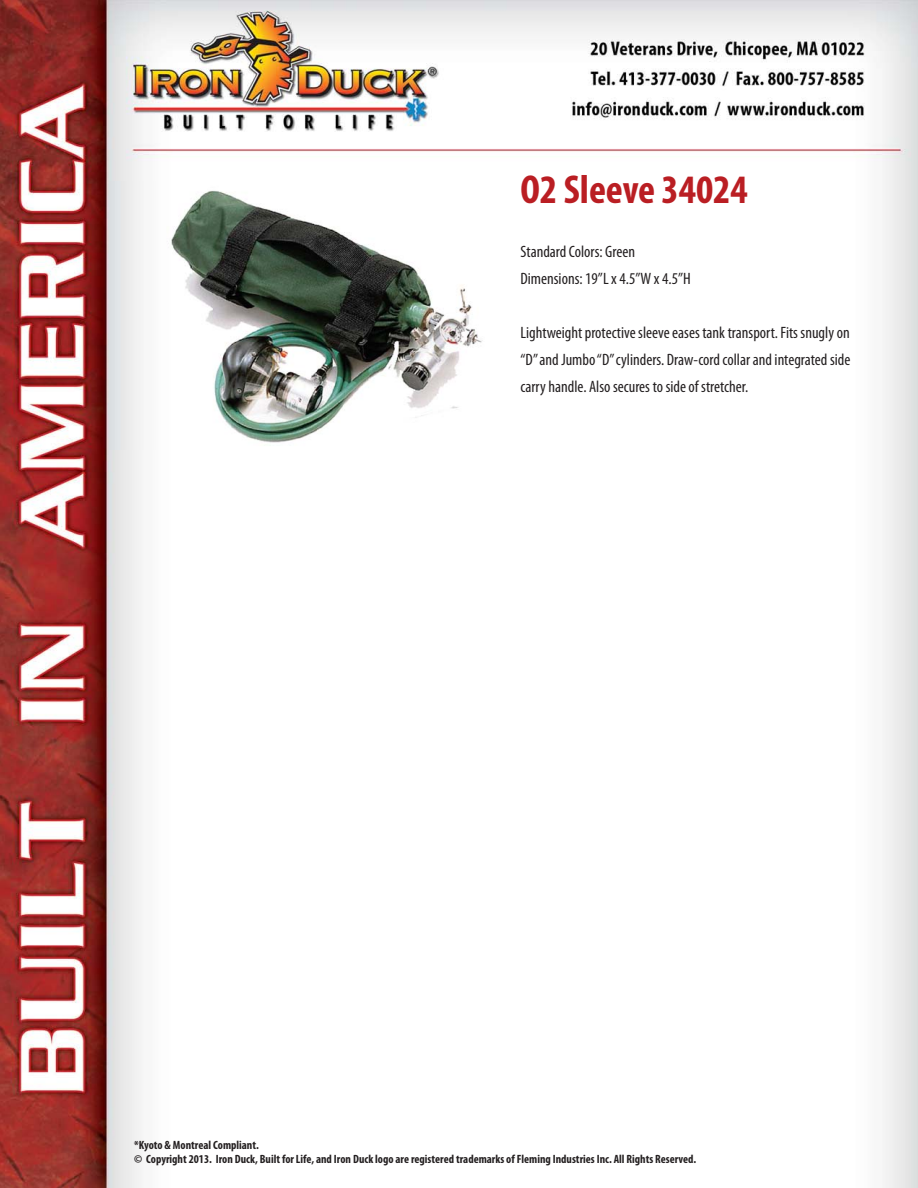
<style>
.page{position:relative;width:918px;height:1188px;background:#fff}
.page>*{position:absolute;margin:0;border:0;box-sizing:border-box;transform-origin:0 0}
.t1{font:700 condensed 40.5px "Myriad Pro";color:#ba1e23}
.t2{font:condensed 16.5px/27px "Myriad Pro";color:#231f20}
.t3{font:700 condensed 12px/14.4px "Myriad Pro";color:#231f20}
</style>
<div class="page">
<img style="left:0;top:0;width:918px;height:1188px">
<img style="left:109px;top:181px;width:404px;height:269px">
<h1 class="t1" style="left:521px;top:174px;width:229px">O2 Sleeve 34024</h1>
<p class="t2" style="left:521px;top:239px;width:172px">Standard Colors: Green<br>Dimensions: 19”L x 4.5”W x 4.5”H</p>
<p class="t2" style="left:521px;top:320px;width:331px;text-align:justify">Lightweight protective sleeve eases tank transport. Fits snugly on “D” and Jumbo “D” cylinders. Draw-cord collar and integrated side carry handle. Also secures to side of stretcher.</p>
<p class="t3" style="left:134px;top:1139px;width:563px">*Kyoto &amp; Montreal Compliant.<br>© Copyright 2013. Iron Duck, Built for Life, and Iron Duck logo are registered trademarks of Fleming Industries Inc. All Rights Reserved.</p>
</div>
